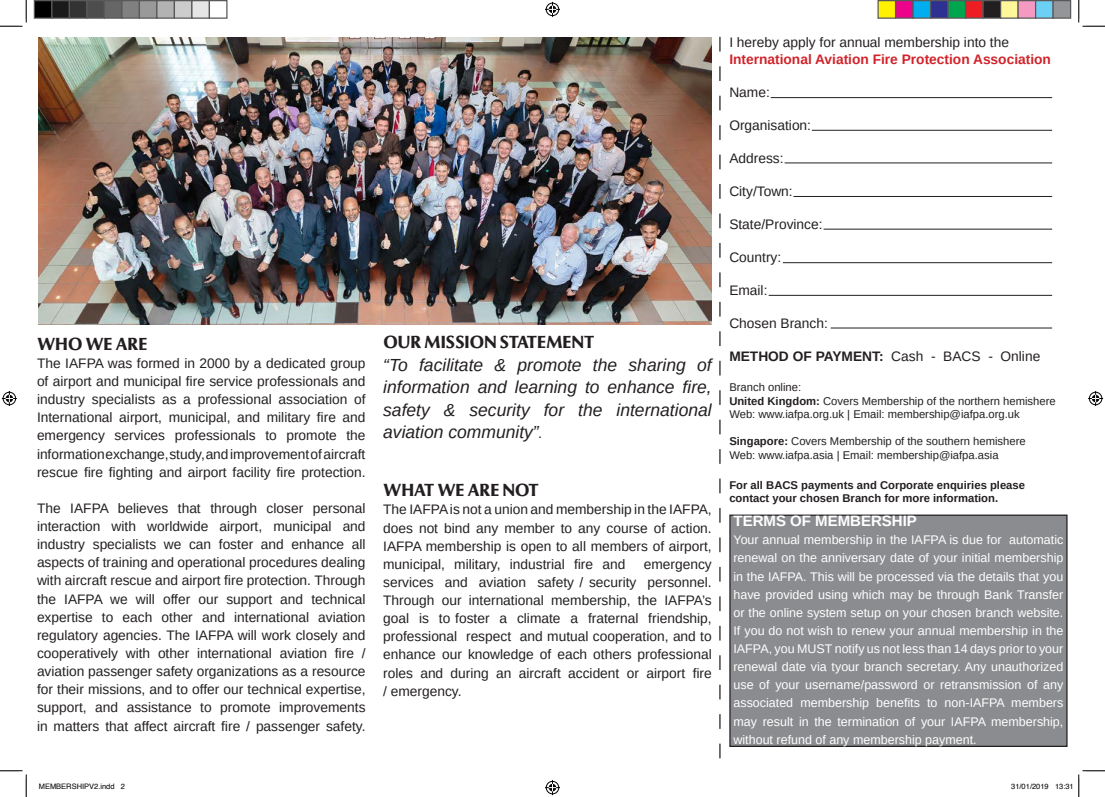
<style>
.page{position:relative;width:1105px;height:797px;background:#fff}
.page>*{position:absolute;margin:0;border:0;box-sizing:border-box;transform-origin:0 0}
.t1{font:italic 17.5px/22.5px "Arimo";color:#231f20;text-align:justify}
.t2{font:600 17.5px "OPTI Option";color:#231f20}
.t3{font:700 15px "Arimo";color:#fff}
.t4{font:13.75px/18.1px "Arimo";color:#231f20;text-align:justify}
.t5{font:700 13.75px "Arimo";color:#d1232a}
.t6{font:700 13.75px "Arimo";color:#231f20}
.t7{font:12.5px/18.1px "Arimo";color:#fff;text-align:justify}
.t8{font:11.25px "Arimo";color:#231f20}
.t9{font:700 11.25px "Arimo";color:#231f20}
.t10{font:7.5px "Helvetica";color:#000}
.s1{font-size:13.75px}
.s2{font-weight:400}
.s3{font-weight:700}
</style>
<div class="page">
<img style="left:38px;top:37px;width:674px;height:287px">
<div style="left:730px;top:515px;width:337px;height:231px;background:#8a8c8f"></div>
<div style="left:729px;top:514px;width:338px;height:233px;border:1px solid #231f20"></div>
<hr style="left:771px;top:97px;width:281px;height:1px;background:#231f20">
<hr style="left:812px;top:130px;width:240px;height:1px;background:#231f20">
<hr style="left:785px;top:163px;width:267px;height:1px;background:#231f20">
<hr style="left:793px;top:196px;width:259px;height:1px;background:#231f20">
<hr style="left:823px;top:229px;width:229px;height:1px;background:#231f20">
<hr style="left:783px;top:262px;width:269px;height:1px;background:#231f20">
<hr style="left:769px;top:295px;width:283px;height:1px;background:#231f20">
<hr style="left:831px;top:328px;width:221px;height:1px;background:#231f20">
<svg style="left:719px;top:37px;width:1px;height:721px"></svg>
<svg style="left:0;top:0;width:27px;height:27px"></svg>
<svg style="left:0;top:770px;width:27px;height:27px"></svg>
<svg style="left:1078px;top:0;width:27px;height:27px"></svg>
<svg style="left:545px;top:2px;width:15px;height:15px"></svg>
<svg style="left:545px;top:780px;width:15px;height:15px"></svg>
<svg style="left:2px;top:391px;width:15px;height:15px"></svg>
<svg style="left:1088px;top:391px;width:15px;height:15px"></svg>
<div style="left:34px;top:1px;width:18px;height:17px;background:#000"></div>
<div style="left:34px;top:0;width:18px;height:19px;border:1px solid #595959"></div>
<div style="left:52px;top:1px;width:17px;height:17px;background:#1a1a1a"></div>
<div style="left:51px;top:0;width:19px;height:19px;border:1px solid #595959"></div>
<div style="left:69px;top:1px;width:18px;height:17px;background:#333"></div>
<div style="left:69px;top:0;width:19px;height:19px;border:1px solid #595959"></div>
<div style="left:87px;top:1px;width:17px;height:17px;background:#4d4d4d"></div>
<div style="left:86px;top:0;width:19px;height:19px;border:1px solid #595959"></div>
<div style="left:104px;top:1px;width:18px;height:17px;background:#666"></div>
<div style="left:104px;top:0;width:18px;height:19px;border:1px solid #595959"></div>
<div style="left:122px;top:1px;width:17px;height:17px;background:#808080"></div>
<div style="left:121px;top:0;width:19px;height:19px;border:1px solid #595959"></div>
<div style="left:139px;top:1px;width:18px;height:17px;background:#999"></div>
<div style="left:139px;top:0;width:19px;height:19px;border:1px solid #595959"></div>
<div style="left:157px;top:1px;width:17px;height:17px;background:#b3b3b3"></div>
<div style="left:156px;top:0;width:19px;height:19px;border:1px solid #595959"></div>
<div style="left:174px;top:1px;width:18px;height:17px;background:#ccc"></div>
<div style="left:174px;top:0;width:18px;height:19px;border:1px solid #595959"></div>
<div style="left:192px;top:1px;width:17px;height:17px;background:#e6e6e6"></div>
<div style="left:191px;top:0;width:19px;height:19px;border:1px solid #595959"></div>
<div style="left:209px;top:0;width:19px;height:19px;border:1px solid #595959"></div>
<div style="left:878px;top:1px;width:17px;height:17px;background:#fff101"></div>
<div style="left:877px;top:0;width:19px;height:19px;border:1px solid #595959"></div>
<div style="left:895px;top:1px;width:18px;height:17px;background:#ed028c"></div>
<div style="left:895px;top:0;width:19px;height:19px;border:1px solid #595959"></div>
<div style="left:913px;top:1px;width:17px;height:17px;background:#00aeef"></div>
<div style="left:912px;top:0;width:19px;height:19px;border:1px solid #595959"></div>
<div style="left:930px;top:1px;width:18px;height:17px;background:#2e3092"></div>
<div style="left:930px;top:0;width:19px;height:19px;border:1px solid #595959"></div>
<div style="left:948px;top:1px;width:17px;height:17px;background:#00a54f"></div>
<div style="left:947px;top:0;width:19px;height:19px;border:1px solid #595959"></div>
<div style="left:965px;top:1px;width:18px;height:17px;background:#ee1d23"></div>
<div style="left:965px;top:0;width:19px;height:19px;border:1px solid #595959"></div>
<div style="left:983px;top:1px;width:17px;height:17px;background:#231f20"></div>
<div style="left:982px;top:0;width:19px;height:19px;border:1px solid #595959"></div>
<div style="left:1000px;top:1px;width:18px;height:17px;background:#fff79a"></div>
<div style="left:1000px;top:0;width:19px;height:19px;border:1px solid #595959"></div>
<div style="left:1018px;top:1px;width:17px;height:17px;background:#f499c2"></div>
<div style="left:1017px;top:0;width:19px;height:19px;border:1px solid #595959"></div>
<div style="left:1035px;top:1px;width:18px;height:17px;background:#6bcff6"></div>
<div style="left:1035px;top:0;width:19px;height:19px;border:1px solid #595959"></div>
<div style="left:1053px;top:1px;width:17px;height:17px;background:#939598"></div>
<div style="left:1052px;top:0;width:19px;height:19px;border:1px solid #595959"></div>
<svg style="left:1078px;top:770px;width:27px;height:27px"></svg>
<p class="t2" style="left:37px;top:331px;width:112px">WHO WE ARE</p>
<p class="t4" style="left:37px;top:354px;width:330px">The IAFPA was formed in 2000 by a dedicated group of airport and municipal fire service professionals and industry specialists as a professional association of International airport, municipal, and military fire and emergency services professionals to promote the information exchange, study, and improvement of aircraft rescue fire fighting and airport facility fire protection.</p>
<p class="t4" style="left:37px;top:499px;width:330px">The IAFPA believes that through closer personal interaction with worldwide airport, municipal and industry specialists we can foster and enhance all aspects of training and operational procedures dealing with aircraft rescue and airport fire protection. Through the IAFPA we will offer our support and technical expertise to each other and international aviation regulatory agencies. The IAFPA will work closely and cooperatively with other international aviation fire / aviation passenger safety organizations as a resource for their missions, and to offer our technical expertise, support, and assistance to promote improvements in matters that affect aircraft fire / passenger safety.</p>
<p class="t2" style="left:383px;top:329px;width:213px">OUR MISSION STATEMENT</p>
<p class="t1" style="left:383px;top:353px;width:330px">“To facilitate &amp; promote the sharing of information and learning to enhance fire, safety &amp; security for the international aviation community”<span class="s1">.</span></p>
<p class="t2" style="left:383px;top:477px;width:157px">WHAT WE ARE NOT</p>
<p class="t4" style="left:383px;top:500px;width:330px">The IAFPA is not a union and membership in the IAFPA, does not bind any member to any course of action.<br>IAFPA membership is open to all members of airport, municipal, military, industrial fire and</p>
<p class="t4" style="left:383px;top:555px;width:330px;text-indent:261px">emergency services and aviation safety / security personnel.<br>Through our international membership, the IAFPA’s goal is to foster a climate a fraternal friendship, professional respect and mutual cooperation, and to enhance our knowledge of each others professional roles and during an aircraft accident or airport fire / emergency.</p>
<p class="t4" style="left:729px;top:34px;width:281px">I hereby apply for annual membership into the</p>
<p class="t5" style="left:729px;top:50px;width:323px">International Aviation Fire Protection Association</p>
<p class="t4" style="left:729px;top:83px;width:42px">Name:</p>
<p class="t4" style="left:729px;top:116px;width:83px">Organisation:</p>
<p class="t4" style="left:729px;top:149px;width:56px">Address:</p>
<p class="t4" style="left:729px;top:182px;width:65px">City/Town:</p>
<p class="t4" style="left:729px;top:215px;width:95px">State/Province:</p>
<p class="t4" style="left:729px;top:248px;width:53px">Country:</p>
<p class="t4" style="left:729px;top:281px;width:40px">Email:</p>
<p class="t4" style="left:729px;top:314px;width:100px">Chosen Branch:</p>
<p class="t6" style="left:729px;top:347px;width:312px">METHOD OF PAYMENT: <span class="s2">Cash - BACS - Online</span></p>
<p class="t8" style="left:729px;top:380px;width:73px">Branch online:</p>
<p class="t8" style="left:729px;top:393px;width:328px"><span class="s3">United Kingdom:</span> Covers Membership of the northern hemishere</p>
<p class="t8" style="left:729px;top:407px;width:292px">Web: www.iafpa.org.uk | Email: membership@iafpa.org.uk</p>
<p class="t8" style="left:729px;top:434px;width:298px"><span class="s3">Singapore:</span> Covers Membership of the southern hemishere</p>
<p class="t8" style="left:729px;top:447px;width:271px">Web: www.iafpa.asia | Email: membership@iafpa.asia</p>
<p class="t9" style="left:729px;top:477px;width:297px">For all BACS payments and Corporate enquiries please</p>
<p class="t9" style="left:729px;top:490px;width:270px">contact your chosen Branch for more information.</p>
<p class="t3" style="left:733px;top:510px;width:185px">TERMS OF MEMBERSHIP</p>
<p class="t7" style="left:733px;top:531px;width:331px">Your annual membership in the IAFPA is due for automatic renewal on the anniversary date of your initial membership in the IAFPA. This will be processed via the details that you have provided using which may be through Bank Transfer or the online system setup on your chosen branch website.<br>If you do not wish to renew your annual membership in the IAFPA, you MUST notify us not less than 14 days prior to your renewal date via tyour branch secretary. Any unauthorized use of your username/password or retransmission of any associated membership benefits to non-IAFPA members may result in the termination of your IAFPA membership, without refund of any membership payment.</p>
<p class="t10" style="left:39px;top:781px;width:88px">MEMBERSHIPV2.indd 2</p>
<p class="t10" style="left:1011px;top:781px;width:64px">31/01/2019 13:31</p>
</div>
